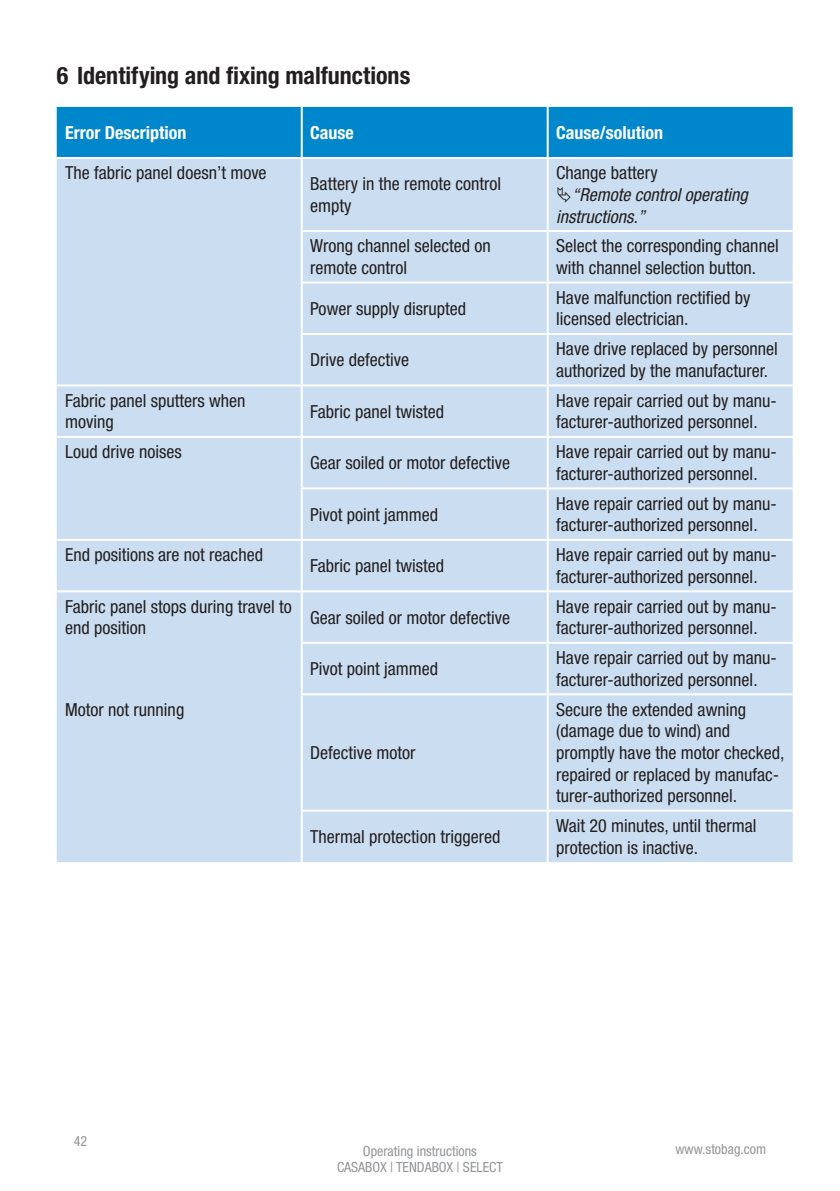
<style>
.page{position:relative;width:840px;height:1191px;background:#fff}
.page>*{position:absolute;margin:0;border:0;box-sizing:border-box;transform-origin:0 0}
.t1{font:700 condensed 24px "Helvetica Neue LT Pro";color:#231f20}
.t2{font:condensed 18px/21.6px "Helvetica Neue LT Pro";color:#231f20}
.t3{font:italic condensed 18px/21.6px "Helvetica Neue LT Pro";color:#231f20}
.t4{font:700 condensed 18px "Helvetica Neue LT Pro";color:#fff}
.t5{font:condensed 14px/16.8px "Helvetica Neue LT Pro";color:#939598;text-align:center}
</style>
<div class="page">
<div style="left:57px;top:107px;width:735px;height:50px;background:#0086cb"></div>
<div style="left:57px;top:159px;width:735px;height:703px;background:#cbdef1"></div>
<hr style="left:300px;top:159px;width:2px;height:71px;background:#fff">
<hr style="left:300px;top:232px;width:2px;height:49px;background:#fff">
<hr style="left:300px;top:283px;width:2px;height:50px;background:#fff">
<hr style="left:300px;top:487px;width:247px;height:2px;background:#fff">
<hr style="left:547px;top:487px;width:245px;height:2px;background:#fff">
<hr style="left:300px;top:642px;width:247px;height:2px;background:#fff">
<hr style="left:547px;top:642px;width:245px;height:2px;background:#fff">
<hr style="left:300px;top:693px;width:247px;height:2px;background:#fff">
<hr style="left:300px;top:230px;width:247px;height:2px;background:#fff">
<hr style="left:546px;top:811px;width:2px;height:51px;background:#fff">
<hr style="left:57px;top:590px;width:244px;height:2px;background:#fff">
<hr style="left:300px;top:809px;width:247px;height:2px;background:#fff">
<hr style="left:300px;top:695px;width:2px;height:114px;background:#fff">
<hr style="left:300px;top:811px;width:2px;height:51px;background:#fff">
<hr style="left:57px;top:384px;width:244px;height:2px;background:#fff">
<hr style="left:300px;top:386px;width:2px;height:50px;background:#fff">
<hr style="left:301px;top:436px;width:246px;height:2px;background:#fff">
<hr style="left:301px;top:590px;width:246px;height:2px;background:#fff">
<hr style="left:546px;top:386px;width:2px;height:50px;background:#fff">
<hr style="left:547px;top:436px;width:245px;height:2px;background:#fff">
<hr style="left:547px;top:590px;width:245px;height:2px;background:#fff">
<hr style="left:57px;top:436px;width:244px;height:2px;background:#fff">
<hr style="left:300px;top:438px;width:2px;height:49px;background:#fff">
<hr style="left:300px;top:489px;width:2px;height:50px;background:#fff">
<hr style="left:57px;top:539px;width:244px;height:2px;background:#fff">
<hr style="left:300px;top:592px;width:2px;height:50px;background:#fff">
<hr style="left:300px;top:644px;width:2px;height:49px;background:#fff">
<hr style="left:301px;top:539px;width:246px;height:2px;background:#fff">
<hr style="left:300px;top:541px;width:2px;height:49px;background:#fff">
<hr style="left:547px;top:539px;width:245px;height:2px;background:#fff">
<hr style="left:546px;top:541px;width:2px;height:49px;background:#fff">
<hr style="left:300px;top:333px;width:247px;height:2px;background:#fff">
<hr style="left:300px;top:335px;width:2px;height:49px;background:#fff">
<hr style="left:301px;top:384px;width:246px;height:2px;background:#fff">
<hr style="left:547px;top:333px;width:245px;height:2px;background:#fff">
<hr style="left:546px;top:335px;width:2px;height:49px;background:#fff">
<hr style="left:547px;top:384px;width:245px;height:2px;background:#fff">
<hr style="left:547px;top:693px;width:245px;height:2px;background:#fff">
<hr style="left:546px;top:695px;width:2px;height:114px;background:#fff">
<hr style="left:547px;top:809px;width:245px;height:2px;background:#fff">
<hr style="left:546px;top:159px;width:2px;height:71px;background:#fff">
<hr style="left:547px;top:230px;width:245px;height:2px;background:#fff">
<hr style="left:546px;top:232px;width:2px;height:49px;background:#fff">
<hr style="left:546px;top:283px;width:2px;height:50px;background:#fff">
<hr style="left:546px;top:438px;width:2px;height:49px;background:#fff">
<hr style="left:546px;top:489px;width:2px;height:50px;background:#fff">
<hr style="left:546px;top:592px;width:2px;height:50px;background:#fff">
<hr style="left:546px;top:644px;width:2px;height:49px;background:#fff">
<hr style="left:300px;top:107px;width:2px;height:50px;background:#fff">
<hr style="left:546px;top:107px;width:2px;height:50px;background:#fff">
<hr style="left:300px;top:281px;width:247px;height:2px;background:#fff">
<hr style="left:547px;top:281px;width:245px;height:2px;background:#fff">
<svg style="left:557px;top:186px;width:13px;height:16px"></svg>
<h1 class="t1" style="left:57px;top:61px;width:355px">6 Identifying and fixing malfunctions</h1>
<p class="t4" style="left:65px;top:122px;width:123px">Error Description</p>
<p class="t4" style="left:310px;top:122px;width:45px">Cause</p>
<p class="t4" style="left:556px;top:122px;width:108px">Cause/solution</p>
<p class="t2" style="left:65px;top:162px;width:203px">The fabric panel doesn’t move</p>
<p class="t2" style="left:556px;top:162px;width:103px">Change battery</p>
<p class="t3" style="left:556px;top:184px;width:193px;text-indent:16px">“Remote control operating instructions.”</p>
<p class="t2" style="left:310px;top:173px;width:192px">Battery in the remote control empty</p>
<p class="t2" style="left:310px;top:235px;width:182px">Wrong channel selected on remote control</p>
<p class="t2" style="left:556px;top:235px;width:224px">Select the corresponding channel with channel selection button.</p>
<p class="t2" style="left:310px;top:297px;width:157px">Power supply disrupted</p>
<p class="t2" style="left:556px;top:286px;width:196px">Have malfunction rectified by licensed electrician.</p>
<p class="t2" style="left:310px;top:349px;width:100px">Drive defective</p>
<p class="t2" style="left:556px;top:338px;width:223px">Have drive replaced by personnel authorized by the manufacturer.</p>
<p class="t2" style="left:65px;top:389px;width:182px">Fabric panel sputters when moving</p>
<p class="t2" style="left:310px;top:400px;width:135px">Fabric panel twisted</p>
<p class="t2" style="left:556px;top:389px;width:222px">Have repair carried out by manu&shy;facturer-authorized personnel.</p>
<p class="t2" style="left:65px;top:441px;width:118px">Loud drive noises</p>
<p class="t2" style="left:310px;top:452px;width:201px">Gear soiled or motor defective</p>
<p class="t2" style="left:556px;top:441px;width:222px">Have repair carried out by manu&shy;facturer-authorized personnel.</p>
<p class="t2" style="left:310px;top:503px;width:129px">Pivot point jammed</p>
<p class="t2" style="left:556px;top:492px;width:222px">Have repair carried out by manu&shy;facturer-authorized personnel.</p>
<p class="t2" style="left:65px;top:544px;width:199px">End positions are not reached</p>
<p class="t2" style="left:310px;top:555px;width:135px">Fabric panel twisted</p>
<p class="t2" style="left:556px;top:544px;width:222px">Have repair carried out by manu&shy;facturer-authorized personnel.</p>
<p class="t2" style="left:65px;top:595px;width:228px">Fabric panel stops during travel to end position</p>
<p class="t2" style="left:310px;top:606px;width:201px">Gear soiled or motor defective</p>
<p class="t2" style="left:556px;top:595px;width:222px">Have repair carried out by manu&shy;facturer-authorized personnel.</p>
<p class="t2" style="left:310px;top:658px;width:129px">Pivot point jammed</p>
<p class="t2" style="left:556px;top:647px;width:222px">Have repair carried out by manu&shy;facturer-authorized personnel.</p>
<p class="t2" style="left:65px;top:698px;width:120px">Motor not running</p>
<p class="t2" style="left:310px;top:741px;width:107px">Defective motor</p>
<p class="t2" style="left:556px;top:698px;width:229px">Secure the extended awning (damage due to wind) and promptly have the motor checked, repaired or replaced by manufac&shy;turer-authorized personnel.</p>
<p class="t5" style="left:74px;top:1132px;width:15px">42</p>
<p class="t2" style="left:310px;top:825px;width:191px">Thermal protection triggered</p>
<p class="t2" style="left:556px;top:814px;width:202px">Wait 20 minutes, until thermal protection is inactive.</p>
<p class="t5" style="left:337px;top:1142px;width:167px">Operating instructions<br>CASABOX | TENDABOX | SELECT</p>
<p class="t5" style="left:675px;top:1140px;width:92px">www.stobag.com</p>
</div>
